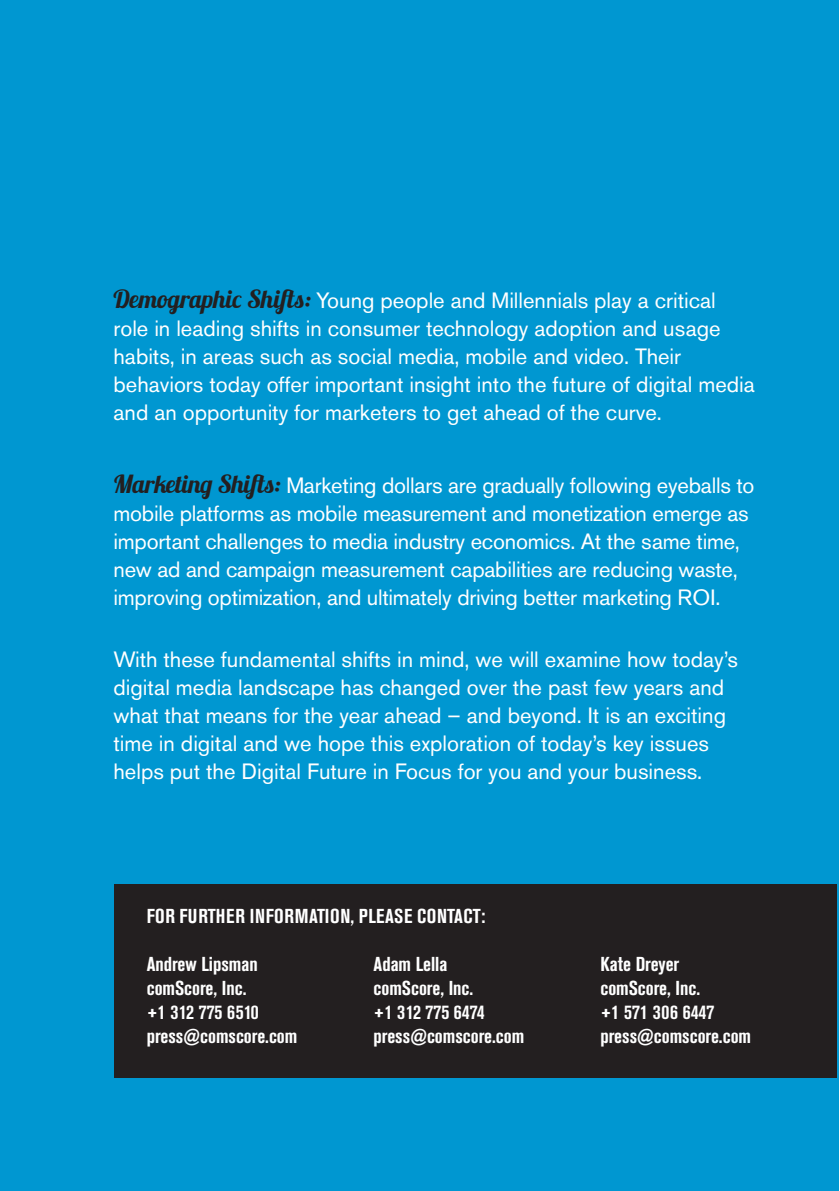
<style>
.page{position:relative;width:840px;height:1191px;background:#fff}
.page>*{position:absolute;margin:0;border:0;box-sizing:border-box;transform-origin:0 0}
.intro_conclusion{font:22px/28px "Akzidenz Grotesk Pro";color:#fff}
.Highlight_white_14pt{font:700 condensed 20px "Akzidenz Grotesk Pro";color:#fff}
.Highlight_white_14pt-2{font:700 condensed 20px "Akzidenz Grotesk Pro";letter-spacing:.02em;color:#fff}
.s1{font-family:"Lobster 1.3";font-size:25px;color:#231f20}
</style>
<div class="page">
<div style="left:0;top:0;width:838px;height:1191px;background:#0097d1"></div>
<div style="left:113px;top:883px;width:723px;height:194px;background:#231f20"></div>
<p class="intro_conclusion" style="left:113px;top:286px;width:642px"><span class="s1">Demographic Shifts:</span> Young people and Millennials play a critical role in leading shifts in consumer technology adoption and usage habits, in areas such as social media, mobile and video. Their behaviors today offer important insight into the future of digital media and an opportunity for marketers to get ahead of the curve.</p>
<p class="intro_conclusion" style="left:113px;top:471px;width:642px"><span class="s1">Marketing Shifts:</span> Marketing dollars are gradually following eyeballs to mobile platforms as mobile measurement and monetization emerge as important challenges to media industry economics. At the same time, new ad and campaign measurement capabilities are reducing waste, improving optimization, and ultimately driving better marketing ROI.</p>
<p class="intro_conclusion" style="left:113px;top:645px;width:625px">With these fundamental shifts in mind, we will examine how today’s digital media landscape has changed over the past few years and what that means for the year ahead – and beyond. It is an exciting time in digital and we hope this exploration of today’s key issues helps put the Digital Future in Focus for you and your business.</p>
<p class="Highlight_white_14pt-2" style="left:147px;top:903px;width:340px">FOR FURTHER INFORMATION, PLEASE CONTACT:</p>
<p class="Highlight_white_14pt" style="left:147px;top:950px;width:112px">Andrew Lipsman</p>
<p class="Highlight_white_14pt" style="left:147px;top:974px;width:101px">comScore, Inc.</p>
<p class="Highlight_white_14pt" style="left:147px;top:998px;width:113px">+1 312 775 6510</p>
<p class="Highlight_white_14pt" style="left:147px;top:1022px;width:152px">press@comscore.com</p>
<p class="Highlight_white_14pt" style="left:373px;top:950px;width:75px">Adam Lella</p>
<p class="Highlight_white_14pt" style="left:373px;top:974px;width:101px">comScore, Inc.</p>
<p class="Highlight_white_14pt" style="left:373px;top:998px;width:113px">+1 312 775 6474</p>
<p class="Highlight_white_14pt" style="left:373px;top:1022px;width:152px">press@comscore.com</p>
<p class="Highlight_white_14pt" style="left:600px;top:950px;width:80px">Kate Dreyer</p>
<p class="Highlight_white_14pt" style="left:600px;top:974px;width:101px">comScore, Inc.</p>
<p class="Highlight_white_14pt" style="left:600px;top:998px;width:115px">+1 571 306 6447</p>
<p class="Highlight_white_14pt" style="left:600px;top:1022px;width:152px">press@comscore.com</p>
</div>
